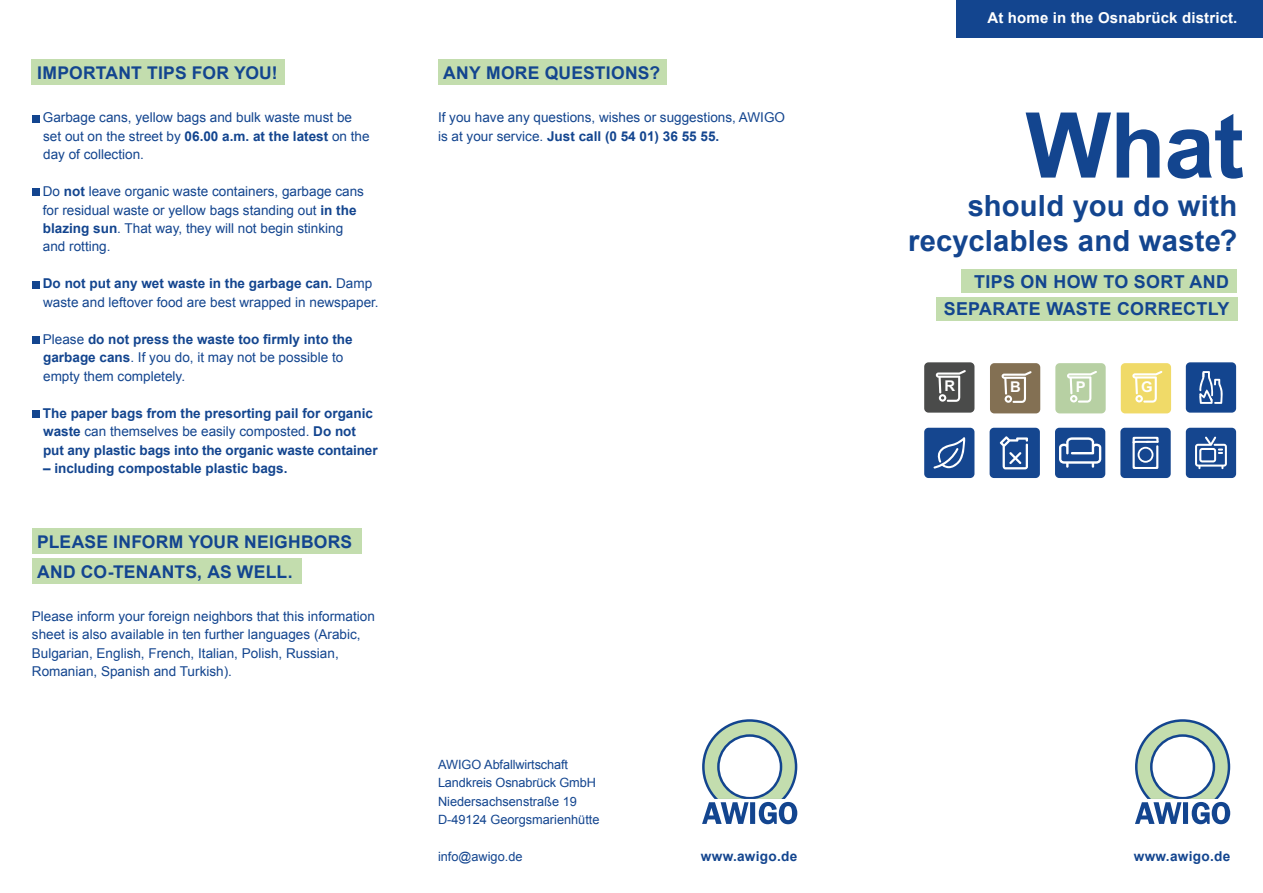
<style>
.page{position:relative;width:1263px;height:893px;background:#fff}
.page>*{position:absolute;margin:0;border:0;box-sizing:border-box;transform-origin:0 0}
.t1{font:700 90.9px "Arial";color:#13458f}
.t2{font:700 29.25px/35.1px "Arial";letter-spacing:.01em;color:#13458f;text-align:right}
.t3{font:700 17.85px/27.6px "Arial";letter-spacing:.02em;color:#13458f;text-align:right}
.t4{font:700 17.55px/30px "Arial";letter-spacing:.015em;color:#13458f}
.t5{font:700 15px "Arial";letter-spacing:.01em;color:#fff}
.t6{font:700 14.85px "Arial";color:#fff}
.t7{font:700 13.65px "Arial";letter-spacing:.02em;color:#13458f}
.t8{font:13.5px/18.5px "Arial";color:#13458f}
.t9{font:700 13.5px/18.5px "Arial";color:#13458f}
.t10{font:12.75px/18.5px "Arial";color:#13458f}
.s1{font-weight:700}
.s2{font-weight:400}
</style>
<div class="page">
<svg style="left:702px;top:719px;width:95px;height:105px"></svg>
<svg style="left:1135px;top:719px;width:95px;height:105px"></svg>
<div style="left:32px;top:60px;width:253px;height:25px;background:#c3ddae"></div>
<div style="left:32px;top:529px;width:329px;height:25px;background:#c3ddae"></div>
<div style="left:32px;top:559px;width:270px;height:25px;background:#c3ddae"></div>
<div style="left:438px;top:60px;width:228px;height:25px;background:#c3ddae"></div>
<div style="left:961px;top:270px;width:276px;height:23px;background:#c3ddae"></div>
<div style="left:935px;top:298px;width:302px;height:23px;background:#c3ddae"></div>
<div style="left:32px;top:115px;width:7px;height:7px;background:#13458f"></div>
<div style="left:32px;top:189px;width:7px;height:7px;background:#13458f"></div>
<div style="left:32px;top:281px;width:7px;height:7px;background:#13458f"></div>
<div style="left:32px;top:337px;width:7px;height:7px;background:#13458f"></div>
<div style="left:32px;top:411px;width:7px;height:7px;background:#13458f"></div>
<div style="left:957px;top:0;width:306px;height:38px;background:#13458f"></div>
<div style="left:1187px;top:363px;width:48px;height:49px;background:#13458f;border-radius:3px"></div>
<div style="left:1186px;top:362px;width:50px;height:51px;border:2px solid #15468f;border-radius:3px"></div>
<svg style="left:1199px;top:371px;width:24px;height:33px"></svg>
<div style="left:991px;top:364px;width:48px;height:48px;background:#837053;border-radius:3px"></div>
<div style="left:990px;top:363px;width:50px;height:50px;border:2px solid #837053;border-radius:3px"></div>
<svg style="left:1001px;top:371px;width:31px;height:32px"></svg>
<div style="left:1122px;top:364px;width:48px;height:48px;background:#f0da68;border-radius:3px"></div>
<div style="left:1121px;top:363px;width:50px;height:50px;border:2px solid #f0da68;border-radius:3px"></div>
<svg style="left:1132px;top:371px;width:30px;height:32px"></svg>
<div style="left:1056px;top:364px;width:49px;height:48px;background:#b7d0a3;border-radius:3px"></div>
<div style="left:1055px;top:363px;width:51px;height:50px;border:2px solid #b7d0a3;border-radius:3px"></div>
<svg style="left:1067px;top:371px;width:30px;height:32px"></svg>
<div style="left:925px;top:363px;width:48px;height:49px;background:#4a4b4a;border-radius:3px"></div>
<div style="left:924px;top:362px;width:50px;height:51px;border:2px solid #4a4b4a;border-radius:3px"></div>
<svg style="left:936px;top:370px;width:30px;height:32px"></svg>
<div style="left:1187px;top:429px;width:48px;height:48px;background:#15468f;border-radius:3px"></div>
<div style="left:1186px;top:428px;width:50px;height:50px;border:2px solid #15468f;border-radius:3px"></div>
<svg style="left:1195px;top:436px;width:32px;height:33px"></svg>
<div style="left:925px;top:429px;width:48px;height:48px;background:#15468f;border-radius:3px"></div>
<div style="left:924px;top:428px;width:50px;height:50px;border:2px solid #15468f;border-radius:3px"></div>
<svg style="left:933px;top:437px;width:32px;height:32px"></svg>
<div style="left:1121px;top:429px;width:49px;height:48px;background:#15468f;border-radius:3px"></div>
<div style="left:1120px;top:428px;width:51px;height:50px;border:2px solid #15468f;border-radius:3px"></div>
<svg style="left:1132px;top:437px;width:26px;height:32px"></svg>
<div style="left:1056px;top:429px;width:48px;height:48px;background:#15468f;border-radius:3px"></div>
<div style="left:1055px;top:428px;width:50px;height:50px;border:2px solid #15468f;border-radius:3px"></div>
<svg style="left:1059px;top:437px;width:42px;height:31px"></svg>
<div style="left:991px;top:429px;width:48px;height:48px;background:#15468f;border-radius:3px"></div>
<div style="left:989px;top:428px;width:51px;height:50px;border:2px solid #15468f;border-radius:3px"></div>
<svg style="left:1000px;top:436px;width:28px;height:33px"></svg>
<p class="t4" style="left:37px;top:58px;width:242px">IMPORTANT TIPS FOR YOU!</p>
<p class="t8" style="left:43px;top:108px;width:328px">Garbage cans, yellow bags and bulk waste must be set out on the street by <span class="s1">06.00 a.m. at the latest</span> on the day of collection.</p>
<p class="t8" style="left:43px;top:182px;width:323px">Do <span class="s1">not</span> leave organic waste containers, garbage cans for residual waste or yellow bags standing out <span class="s1">in the blazing sun</span>. That way, they will not begin stinking and rotting.</p>
<p class="t8" style="left:43px;top:275px;width:337px"><span class="s1">Do not put any wet waste in the garbage can.</span> Damp waste and leftover food are best wrapped in newspaper.</p>
<p class="t8" style="left:43px;top:330px;width:311px">Please <span class="s1">do not press the waste too firmly into the garbage cans</span>. If you do, it may not be possible to empty them completely.</p>
<p class="t9" style="left:43px;top:404px;width:336px">The paper bags from the presorting pail for organic waste <span class="s2">can themselves be easily composted.</span> Do not put any plastic bags into the organic waste container</p>
<p class="t9" style="left:43px;top:460px;width:246px">– including compostable plastic bags.</p>
<p class="t4" style="left:37px;top:527px;width:316px">PLEASE INFORM YOUR NEIGHBORS<br>AND CO-TENANTS, AS WELL.</p>
<p class="t8" style="left:32px;top:607px;width:344px">Please inform your foreign neighbors that this information sheet is also available in ten further languages (Arabic, Bulgarian, English, French, Italian, Polish, Russian, Romanian, Spanish and Turkish).</p>
<p class="t4" style="left:443px;top:58px;width:218px">ANY MORE QUESTIONS?</p>
<p class="t8" style="left:438px;top:108px;width:349px">If you have any questions, wishes or suggestions, AWIGO is at your service. <span class="s1">Just call (0 54 01) 36 55 55.</span></p>
<p class="t5" style="left:987px;top:8px;width:252px">At home in the Osnabrück district.</p>
<h1 class="t1" style="left:1025px;top:85px;width:220px">What</h1>
<h2 class="t2" style="left:908px;top:189px;width:331px">should you do with recyclables and waste?</h2>
<h3 class="t3" style="left:944px;top:268px;width:287px">TIPS ON HOW TO SORT AND<br>SEPARATE WASTE CORRECTLY</h3>
<p class="t6" style="left:944px;top:376px;width:12px">R</p>
<p class="t6" style="left:1010px;top:377px;width:12px">B</p>
<p class="t6" style="left:1076px;top:376px;width:11px">P</p>
<p class="t6" style="left:1141px;top:376px;width:13px">G</p>
<p class="t10" style="left:438px;top:755px;width:163px">AWIGO Abfallwirtschaft<br>Landkreis Osnabrück GmbH<br>Niedersachsenstraße 19<br>D-49124 Georgsmarienhütte</p>
<p class="t10" style="left:438px;top:848px;width:86px">info@awigo.de</p>
<p class="t7" style="left:701px;top:847px;width:98px">www.awigo.de</p>
<p class="t7" style="left:1134px;top:847px;width:98px">www.awigo.de</p>
</div>
